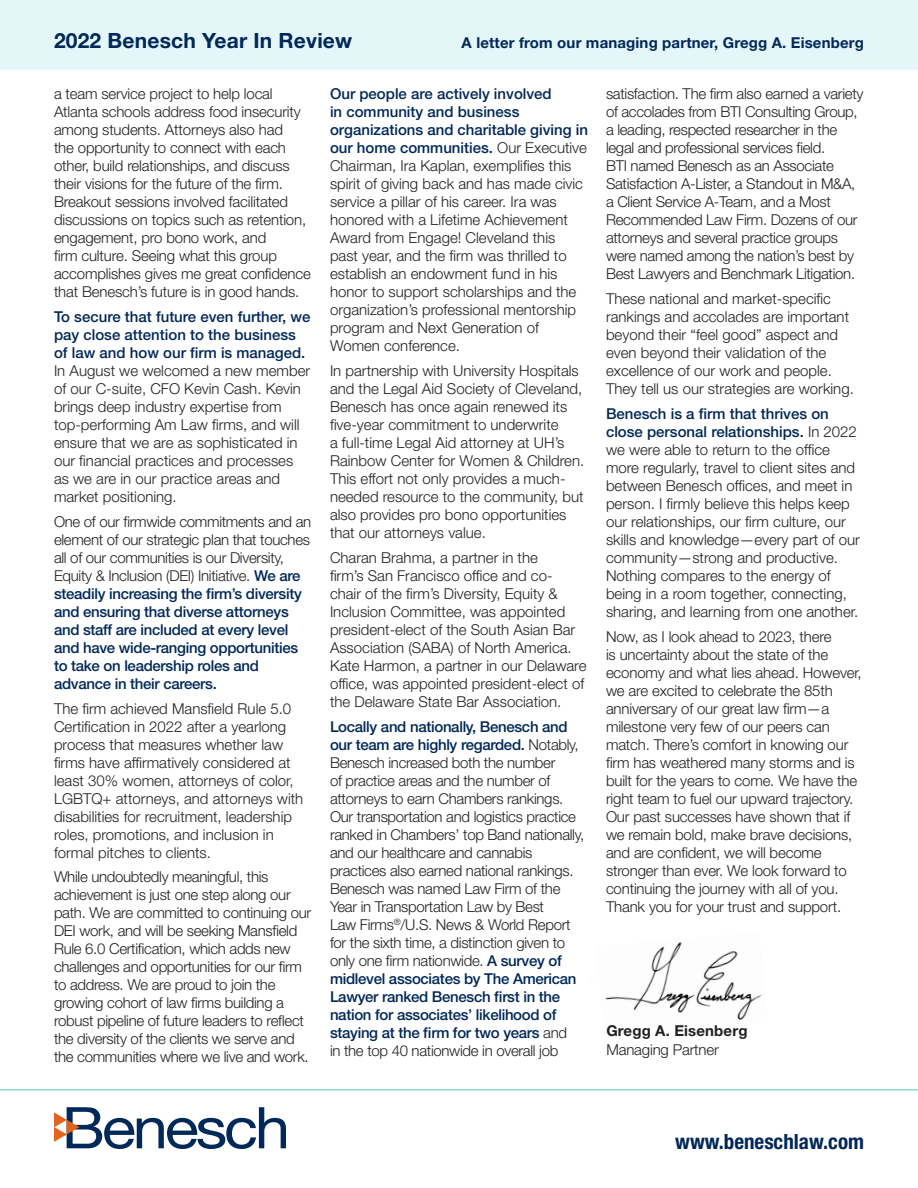
<style>
.page{position:relative;width:918px;height:1188px;background:#fff}
.page>*{position:absolute;margin:0;border:0;box-sizing:border-box;transform-origin:0 0}
.t1{font:700 21px "Helvetica Neue LT Std";letter-spacing:.01em;color:#002858}
.t2{font:700 condensed 21px "Helvetica Neue LT Std";color:#002858}
.t3{font:300 15px/18px "Helvetica Neue LT Std";letter-spacing:-.01em;color:#231f20}
.t4{font:500 15px/18px "Helvetica Neue LT Std";letter-spacing:-.02em;color:#002858}
.t5{font:700 15px "Helvetica Neue LT Std";letter-spacing:.01em;color:#002858}
.t6{font:700 15px "Helvetica Neue LT Std";letter-spacing:.01em;color:#231f20}
.s1{font-weight:500;color:#002858}
.s2{font-weight:300;color:#231f20}
</style>
<div class="page">
<svg style="left:54px;top:1107px;width:232px;height:42px"></svg>
<hr style="left:0;top:1089px;width:918px;height:1px;background:#8ad6de">
<div style="left:0;top:0;width:918px;height:69px;background:#e4f6f8"></div>
<img style="left:605px;top:942px;width:157px;height:78px">
<p class="t1" style="left:54px;top:27px;width:300px">2022 Benesch Year In Review</p>
<p class="t5" style="left:462px;top:33px;width:404px">A letter from our managing partner, Gregg A. Eisenberg</p>
<p class="t3" style="left:54px;top:85px;width:258px">a team service project to help local Atlanta schools address food insecurity among students. Attorneys also had<br>the opportunity to connect with each other, build relationships, and discuss their visions for the future of the firm.<br>Breakout sessions involved facilitated discussions on topics such as retention, engagement, pro bono work, and<br>firm culture. Seeing what this group accomplishes gives me great confidence that Benesch’s future is in good hands.</p>
<p class="t3" style="left:54px;top:307px;width:258px"><span class="s1">To secure that future even further, we pay close attention to the business of law and how our firm is managed.<br></span>In August we welcomed a new member of our C-suite, CFO Kevin Cash. Kevin brings deep industry expertise from top-performing Am Law firms, and will ensure that we are as sophisticated in our financial practices and processes as we are in our practice areas and market positioning.</p>
<p class="t4" style="left:54px;top:512px;width:259px"><span class="s2">One of our firmwide commitments and an element of our strategic plan that touches all of our communities is our Diversity, Equity &amp; Inclusion (DEI) Initiative.</span> We are steadily increasing the firm’s diversity and ensuring that diverse attorneys and staff are included at every level and have wide-ranging opportunities to take on leadership roles and advance in their careers.</p>
<p class="t3" style="left:54px;top:699px;width:251px">The firm achieved Mansfield Rule 5.0<br>Certification in 2022 after a yearlong process that measures whether law firms have affirmatively considered at least 30% women, attorneys of color, LGBTQ+ attorneys, and attorneys with disabilities for recruitment, leadership roles, promotions, and inclusion in formal pitches to clients.</p>
<p class="t3" style="left:54px;top:868px;width:259px">While undoubtedly meaningful, this achievement is just one step along our path. We are committed to continuing our DEI work, and will be seeking Mansfield Rule 6.0 Certification, which adds new challenges and opportunities for our firm to address. We are proud to join the growing cohort of law firms building a robust pipeline of future leaders to reflect the diversity of the clients we serve and the communities where we live and work.</p>
<p class="t3" style="left:330px;top:85px;width:259px"><span class="s1">Our people are actively involved<br>in community and business organizations and charitable giving in our home communities.</span> Our Executive Chairman, Ira Kaplan, exemplifies this spirit of giving back and has made civic service a pillar of his career. Ira was honored with a Lifetime Achievement Award from Engage! Cleveland this<br>past year, and the firm was thrilled to establish an endowment fund in his honor to support scholarships and the organization’s professional mentorship program and Next Generation of Women conference.</p>
<p class="t3" style="left:330px;top:361px;width:256px">In partnership with University Hospitals and the Legal Aid Society of Cleveland, Benesch has once again renewed its five-year commitment to underwrite<br>a full-time Legal Aid attorney at UH’s Rainbow Center for Women &amp; Children.<br>This effort not only provides a much&shy;needed resource to the community, but also provides pro bono opportunities that our attorneys value.</p>
<p class="t3" style="left:330px;top:548px;width:258px">Charan Brahma, a partner in the<br>firm’s San Francisco office and co&shy;chair of the firm’s Diversity, Equity &amp; Inclusion Committee, was appointed president-elect of the South Asian Bar Association (SABA) of North America.<br>Kate Harmon, a partner in our Delaware office, was appointed president-elect of the Delaware State Bar Association.</p>
<p class="t3" style="left:330px;top:717px;width:256px"><span class="s1">Locally and nationally, Benesch and our team are highly regarded.</span> Notably, Benesch increased both the number<br>of practice areas and the number of attorneys to earn Chambers rankings.<br>Our transportation and logistics practice ranked in Chambers’ top Band nationally, and our healthcare and cannabis practices also earned national rankings.<br>Benesch was named Law Firm of the Year in Transportation Law by Best<br>Law Firms<sup>®</sup>/U.S. News &amp; World Report for the sixth time, a distinction given to only one firm nationwide. <span class="s1">A survey of midlevel associates by The American Lawyer ranked Benesch first in the nation for associates’ likelihood of staying at the firm for two years</span> and<br>in the top 40 nationwide in overall job</p>
<p class="t3" style="left:606px;top:85px;width:259px">satisfaction. The firm also earned a variety of accolades from BTI Consulting Group, a leading, respected researcher in the legal and professional services field.<br>BTI named Benesch as an Associate Satisfaction A-Lister, a Standout in M&amp;A, a Client Service A-Team, and a Most Recommended Law Firm. Dozens of our attorneys and several practice groups were named among the nation’s best by Best Lawyers and Benchmark Litigation.</p>
<p class="t3" style="left:606px;top:289px;width:249px">These national and market-specific rankings and accolades are important beyond their “feel good” aspect and even beyond their validation of the excellence of our work and people.<br>They tell us our strategies are working.</p>
<p class="t3" style="left:606px;top:404px;width:255px"><span class="s1">Benesch is a firm that thrives on close personal relationships.</span> In 2022 we were able to return to the office more regularly, travel to client sites and between Benesch offices, and meet in person. I firmly believe this helps keep our relationships, our firm culture, our skills and knowledge—every part of our community—strong and productive.<br>Nothing compares to the energy of being in a room together, connecting, sharing, and learning from one another.</p>
<p class="t3" style="left:606px;top:627px;width:257px">Now, as I look ahead to 2023, there<br>is uncertainty about the state of the economy and what lies ahead. However, we are excited to celebrate the 85th anniversary of our great law firm—a milestone very few of our peers can match. There’s comfort in knowing our firm has weathered many storms and is built for the years to come. We have the right team to fuel our upward trajectory.<br>Our past successes have shown that if we remain bold, make brave decisions, and are confident, we will become stronger than ever. We look forward to continuing the journey with all of you.<br>Thank you for your trust and support.</p>
<p class="t6" style="left:606px;top:1021px;width:143px">Gregg A. Eisenberg</p>
<p class="t3" style="left:606px;top:1041px;width:114px">Managing Partner</p>
<p class="t2" style="left:675px;top:1128px;width:190px">www.beneschlaw.com</p>
</div>
